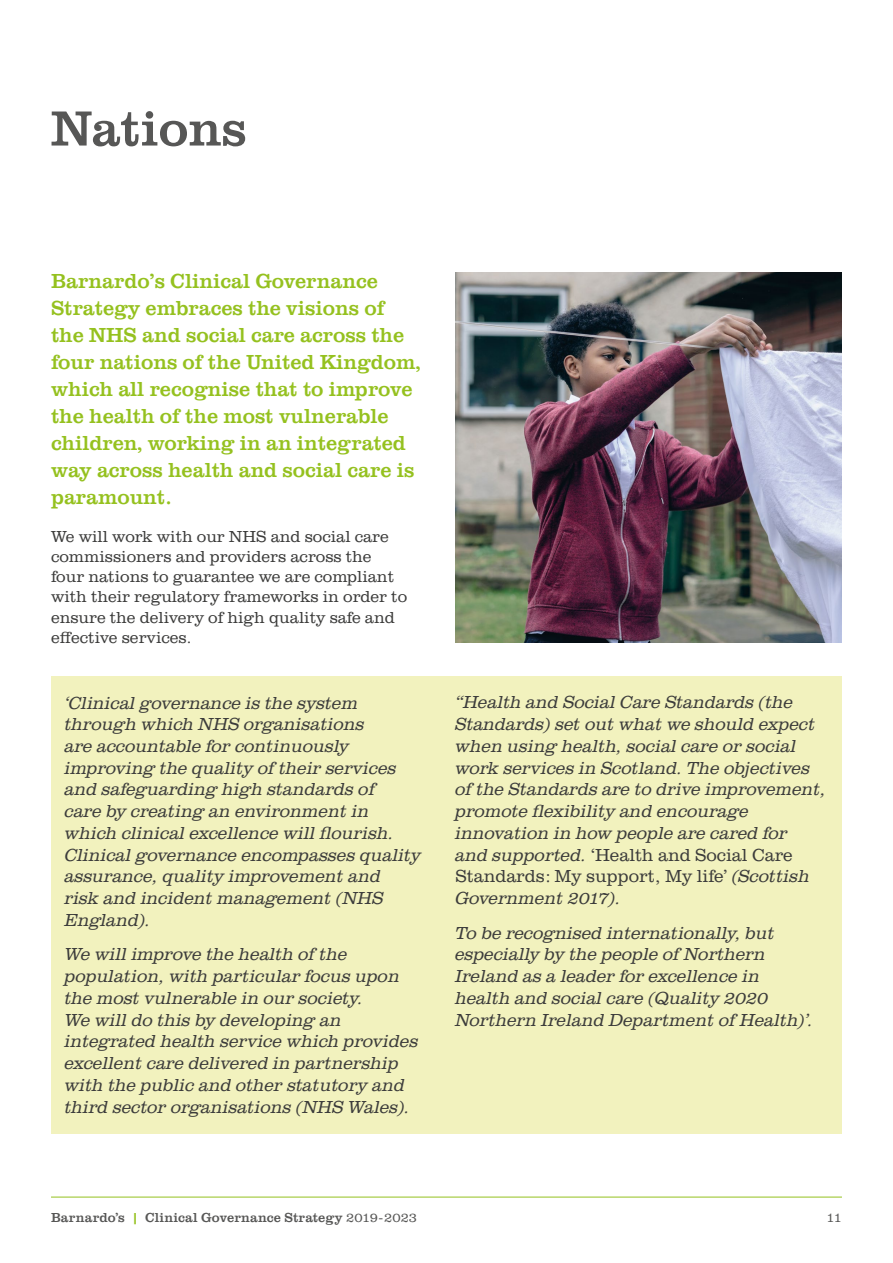
<style>
.page{position:relative;width:893px;height:1263px;background:#fff}
.page>*{position:absolute;margin:0;border:0;box-sizing:border-box;transform-origin:0 0}
.t1{font:51px "URW Clarendon TOT";color:#575756}
.t2{font:21px/27px "URW Clarendon TOT";color:#95c11f}
.t3{font:italic 300 18px/21.8px "URW Clarendon TOT";color:#3c3c3b}
.t4{font:300 16.5px/20.2px "URW Clarendon TOT";color:#3c3c3b}
.t5{font:13.5px "URW Clarendon TOT";letter-spacing:.01em;color:#575756}
.t6{font:300 13.5px "URW Clarendon TOT";color:#575756}
.s1{font-style:normal}
.s2{color:#95c11f}
.s3{font-weight:300}
</style>
<div class="page">
<hr style="left:51px;top:1197px;width:791px;height:1px;background:#95c11f">
<div style="left:51px;top:676px;width:791px;height:457px;background:#f2f2be"></div>
<img style="left:455px;top:272px;width:387px;height:371px">
<h1 class="t1" style="left:51px;top:98px;width:197px">Nations</h1>
<p class="t2" style="left:51px;top:268px;width:371px">Barnardo’s Clinical Governance<br>Strategy embraces the visions of the NHS and social care across the four nations of the United Kingdom, which all recognise that to improve the health of the most vulnerable children, working in an integrated way across health and social care is paramount.</p>
<p class="t4" style="left:51px;top:526px;width:358px">We will work with our NHS and social care commissioners and providers across the four nations to guarantee we are compliant with their regulatory frameworks in order to ensure the delivery of high quality safe and effective services.</p>
<p class="t3" style="left:65px;top:692px;width:358px">‘Clinical governance is the system through which NHS organisations<br>are accountable for continuously improving the quality of their services and safeguarding high standards of<br>care by creating an environment in which clinical excellence will flourish.<br>Clinical governance encompasses quality assurance, quality improvement and<br>risk and incident management (NHS England).</p>
<p class="t3" style="left:65px;top:944px;width:355px">We will improve the health of the population, with particular focus upon the most vulnerable in our society.<br>We will do this by developing an integrated health service which provides excellent care delivered in partnership with the public and other statutory and third sector organisations (NHS Wales).</p>
<p class="t3" style="left:455px;top:692px;width:372px">“Health and Social Care Standards (the Standards) set out what we should expect when using health, social care or social work services in Scotland. The objectives of the Standards are to drive improvement, promote flexibility and encourage innovation in how people are cared for<br>and supported. <span class="s1">‘Health and Social Care Standards: My support, My life’</span> (Scottish Government 2017).</p>
<p class="t3" style="left:455px;top:922px;width:359px">To be recognised internationally, but especially by the people of Northern Ireland as a leader for excellence in health and social care (Quality 2020<br>Northern Ireland Department of Health)’.</p>
<p class="t5" style="left:51px;top:1210px;width:368px">Barnardo’s <span class="s2">|</span> Clinical Governance Strategy <span class="s3">2019-2023</span></p>
<p class="t6" style="left:826px;top:1210px;width:17px">11</p>
</div>
